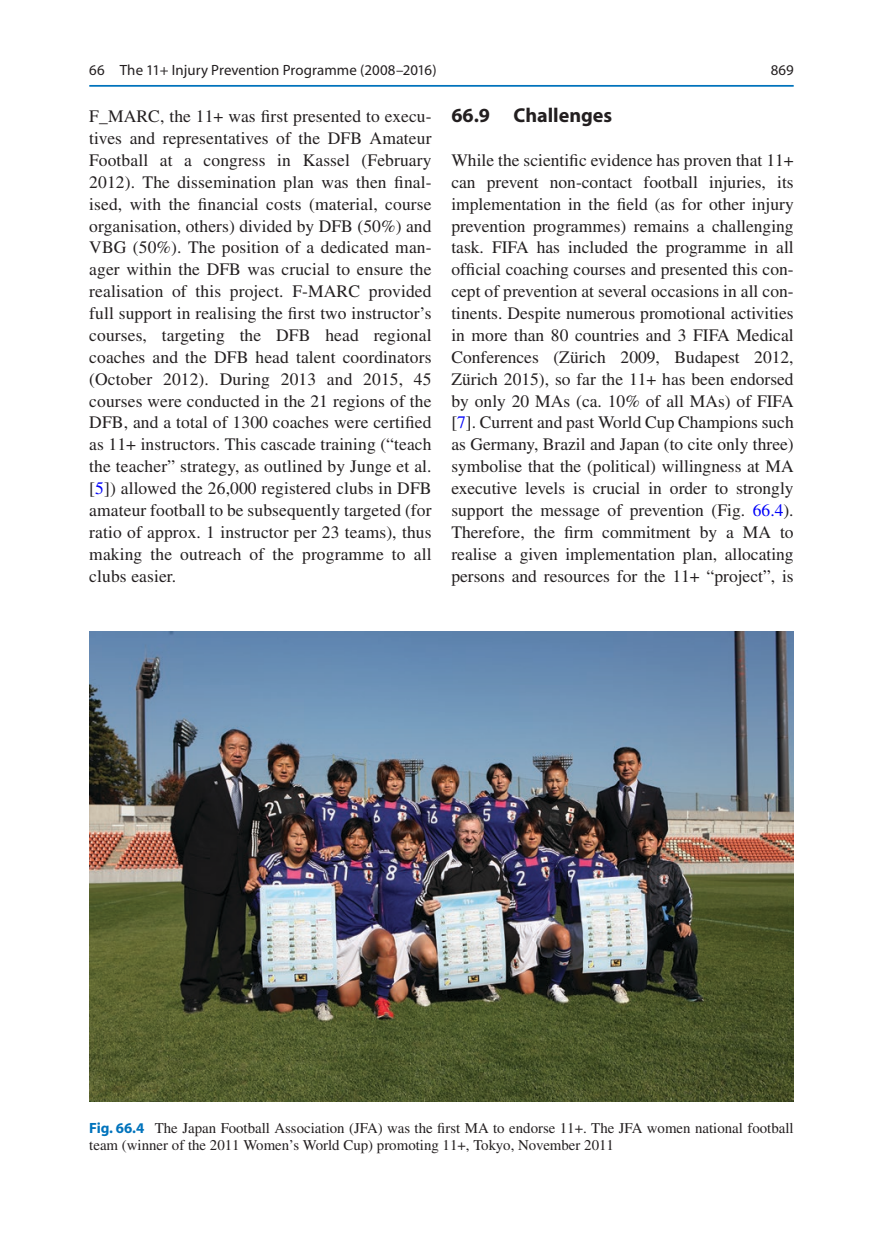
<style>
.page{position:relative;width:883px;height:1260px;background:#fff}
.page>*{position:absolute;margin:0;border:0;box-sizing:border-box;transform-origin:0 0}
.t1{font:700 20.12px "Bfrsck Myriad";color:#231f20}
.t2{font:17.5px/21.9px "Qvyxxx Times";letter-spacing:.005em;color:#231f20;text-align:justify}
.t3{font:14.88px/17.5px "Qvyxxx Times";color:#231f20}
.t4{font:14.88px "Rprgsl Myriad";letter-spacing:.005em;color:#231f20}
.t5{font:14.88px "Knngrv Myriad";color:#231f20}
.s1{color:#0000fa}
.s2{font-family:"Bfrsck Myriad";font-weight:700;color:#0073bc}
</style>
<div class="page">
<img style="left:89px;top:632px;width:705px;height:470px">
<hr style="left:89px;top:85px;width:705px;height:2px;background:#0073bc">
<p class="t4" style="left:89px;top:63px;width:349px">66 The 11+ Injury Prevention Programme (2008–2016)</p>
<p class="t5" style="left:771px;top:63px;width:25px">869</p>
<p class="t2" style="left:89px;top:105px;width:344px">F_MARC, the 11+ was first presented to execu&shy;tives and representatives of the DFB Amateur Football at a congress in Kassel (February 2012). The dissemination plan was then final&shy;ised, with the financial costs (material, course organisation, others) divided by DFB (50%) and VBG (50%). The position of a dedicated man&shy;ager within the DFB was crucial to ensure the realisation of this project. F-MARC provided full support in realising the first two instructor’s courses, targeting the DFB head regional coaches and the DFB head talent coordinators (October 2012). During 2013 and 2015, 45 courses were conducted in the 21 regions of the DFB, and a total of 1300 coaches were certified as 11+ instructors. This cascade training (“teach the teacher” strategy, as outlined by Junge et al. [<span class="s1">5</span>]) allowed the 26,000 registered clubs in DFB amateur football to be subsequently targeted (for ratio of approx. 1 instructor per 23 teams), thus making the outreach of the programme to all clubs easier.</p>
<p class="t1" style="left:451px;top:105px;width:162px">66.9 Challenges</p>
<p class="t2" style="left:451px;top:149px;width:344px">While the scientific evidence has proven that 11+ can prevent non-contact football injuries, its implementation in the field (as for other injury prevention programmes) remains a challenging task. FIFA has included the programme in all official coaching courses and presented this con&shy;cept of prevention at several occasions in all con&shy;tinents. Despite numerous promotional activities in more than 80 countries and 3 FIFA Medical Conferences (Zürich 2009, Budapest 2012, Zürich 2015), so far the 11+ has been endorsed by only 20 MAs (ca. 10% of all MAs) of FIFA [<span class="s1">7</span>]. Current and past World Cup Champions such as Germany, Brazil and Japan (to cite only three) symbolise that the (political) willingness at MA executive levels is crucial in order to strongly support the message of prevention (Fig. <span class="s1">66.4</span>).<br>Therefore, the firm commitment by a MA to realise a given implementation plan, allocating persons and resources for the 11+ “project”, is</p>
<p class="t3" style="left:89px;top:1119px;width:706px"><span class="s2">Fig. 66.4</span> The Japan Football Association (JFA) was the first MA to endorse 11+. The JFA women national football team (winner of the 2011 Women’s World Cup) promoting 11+, Tokyo, November 2011</p>
</div>
